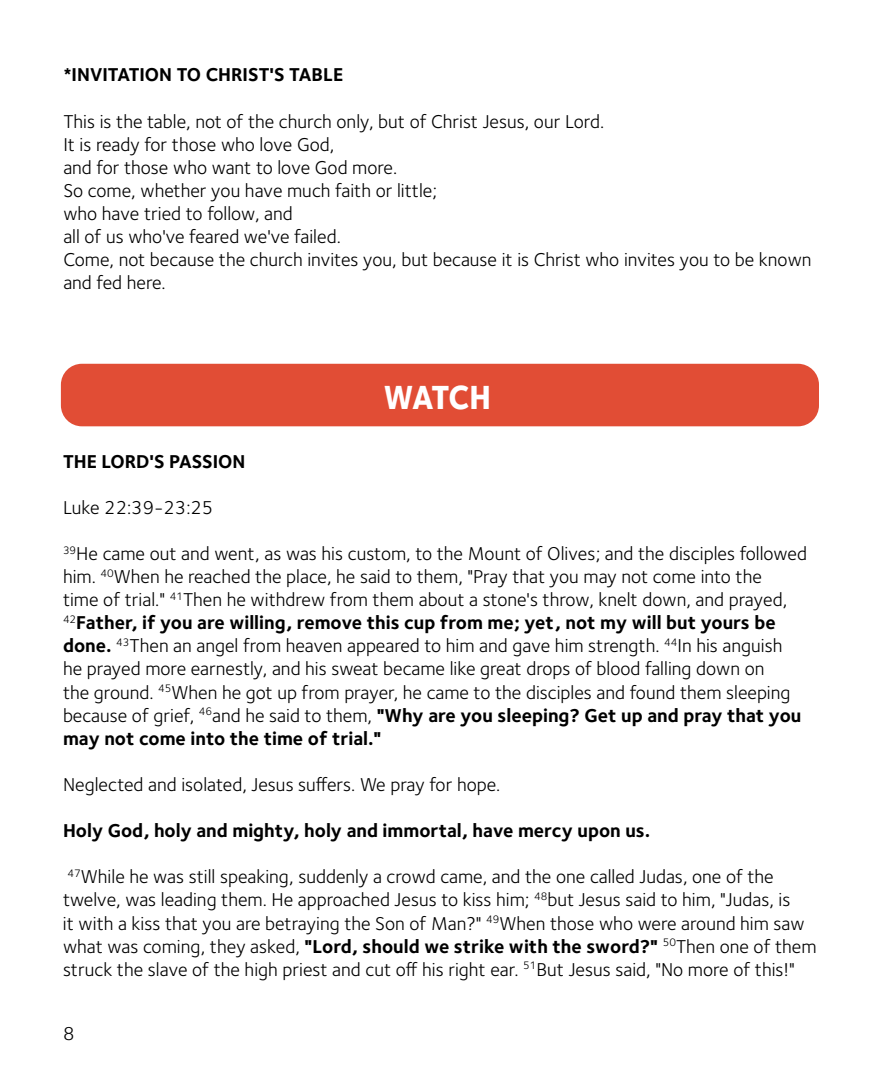
<style>
.page{position:relative;width:882px;height:1071px;background:#fff}
.page>*{position:absolute;margin:0;border:0;box-sizing:border-box;transform-origin:0 0}
.t1{font:800 34.65px "Foundry Sterling";letter-spacing:-.04em;color:#fff;scale:.91 1}
.t2{font:19.25px/23.1px "Foundry Sterling";color:#000}
.t3{font:700 19.25px "Foundry Sterling";color:#000}
.s1{font-weight:700}
</style>
<div class="page">
<div style="left:61px;top:364px;width:758px;height:62px;background:#e14d35;border-radius:21px"></div>
<p class="t3" style="left:63px;top:64px;width:281px">*INVITATION TO CHRIST'S TABLE</p>
<p class="t2" style="left:63px;top:110px;width:750px">This is the table, not of the church only, but of Christ Jesus, our Lord.<br>It is ready for those who love God,<br>and for those who want to love God more.<br>So come, whether you have much faith or little;<br>who have tried to follow, and<br>all of us who've feared we've failed.<br>Come, not because the church invites you, but because it is Christ who invites you to be known and fed here.</p>
<h1 class="t1" style="left:384px;top:376px;width:119px">WATCH</h1>
<p class="t3" style="left:63px;top:450px;width:184px">THE LORD'S PASSION</p>
<p class="t2" style="left:63px;top:496px;width:152px">Luke 22:39-23:25</p>
<p class="t2" style="left:63px;top:542px;width:745px"><sup>39</sup>He came out and went, as was his custom, to the Mount of Olives; and the disciples followed him. <sup>40</sup>When he reached the place, he said to them, "Pray that you may not come into the<br>time of trial." <sup>41</sup>Then he withdrew from them about a stone's throw, knelt down, and prayed, <sup>42</sup><span class="s1">Father, if you are willing, remove this cup from me; yet, not my will but yours be done.</span> <sup>43</sup>Then an angel from heaven appeared to him and gave him strength. <sup>44</sup>In his anguish<br>he prayed more earnestly, and his sweat became like great drops of blood falling down on<br>the ground. <sup>45</sup>When he got up from prayer, he came to the disciples and found them sleeping because of grief, <sup>46</sup>and he said to them, <span class="s1">"Why are you sleeping? Get up and pray that you may not come into the time of trial."</span></p>
<p class="t2" style="left:63px;top:773px;width:439px">Neglected and isolated, Jesus suffers. We pray for hope.</p>
<p class="t3" style="left:63px;top:819px;width:589px">Holy God, holy and mighty, holy and immortal, have mercy upon us.</p>
<p class="t2" style="left:63px;top:866px;width:755px"><sup>47</sup>While he was still speaking, suddenly a crowd came, and the one called Judas, one of the twelve, was leading them. He approached Jesus to kiss him; <sup>48</sup>but Jesus said to him, "Judas, is<br>it with a kiss that you are betraying the Son of Man?" <sup>49</sup>When those who were around him saw what was coming, they asked, <span class="s1">"Lord, should we strike with the sword?"</span> <sup>50</sup>Then one of them struck the slave of the high priest and cut off his right ear. <sup>51</sup>But Jesus said, "No more of this!"</p>
<p class="t2" style="left:63px;top:1023px;width:13px">8</p>
</div>
